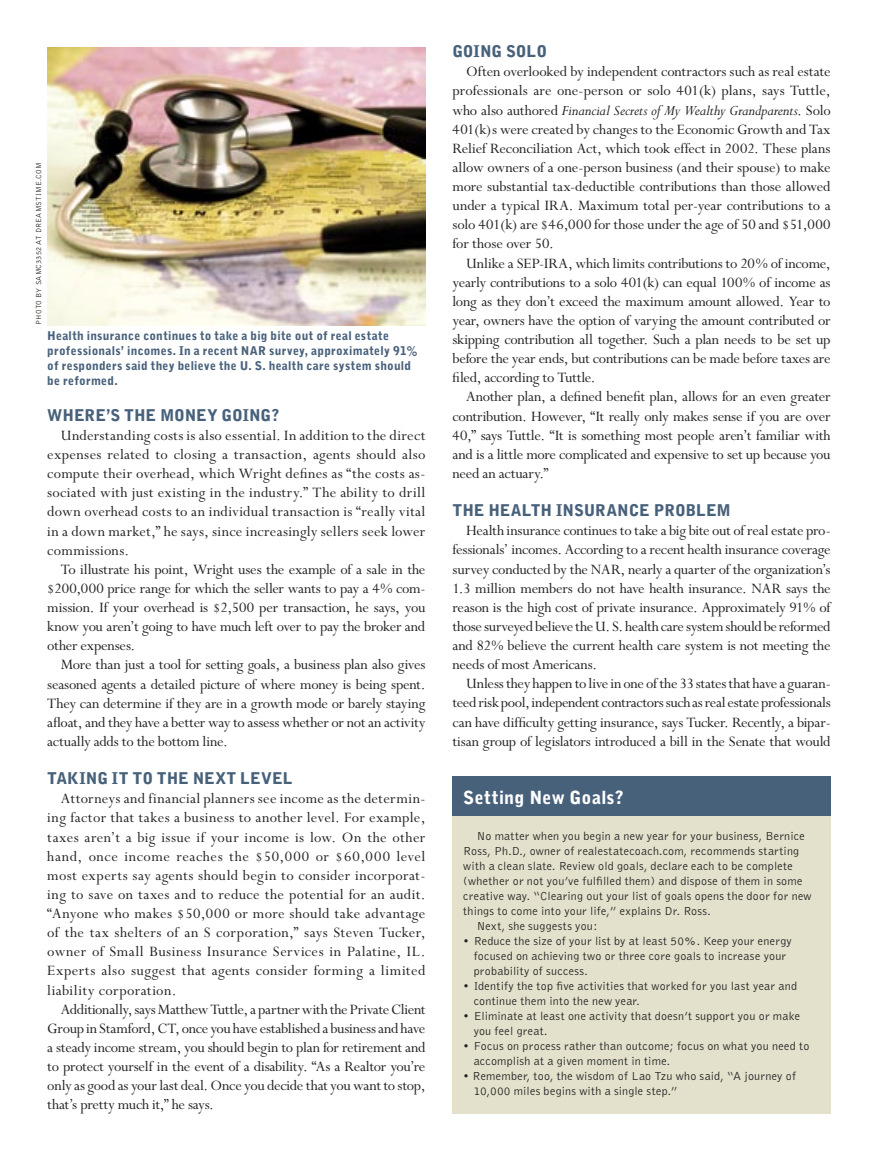
<style>
.page{position:relative;width:878px;height:1161px;background:#fff}
.page>*{position:absolute;margin:0;border:0;box-sizing:border-box;transform-origin:0 0}
.Sidebar_Header{font:900 18px "Bell Gothic";letter-spacing:.015em;color:#fff}
.Text{font:16.2px/19.2px "Perpetua";letter-spacing:-.01em;color:#212120;text-align:justify}
.Article_Subheads{font:900 16.2px "Bell Gothic";letter-spacing:-.005em;color:#48617b}
.Sidebar_Text_8_10_Bullets{font:300 12px/15px "Bell Gothic";letter-spacing:.02em;color:#212120}
.Sidebar_Text_8_10{font:300 12px/15px "Bell Gothic";letter-spacing:.02em;color:#212120}
.t1{font:900 12px/15px "Bell Gothic";letter-spacing:.02em;color:#48617b}
.Photo_Credit{font:300 7.5px "Bell Gothic";letter-spacing:.02em;color:#212120}
.s1{font-style:italic}
</style>
<div class="page">
<img style="left:47px;top:47px;width:378px;height:278px">
<div style="left:452px;top:776px;width:378px;height:338px;background:#e3e0cc"></div>
<div style="left:452px;top:776px;width:378px;height:40px;background:#48617b"></div>
<p class="Photo_Credit" style="left:35px;top:325px;width:163px;rotate:-90deg">PHOTO BY SAMC3352 AT DREAMSTIME.COM</p>
<p class="t1" style="left:47px;top:328px;width:371px">Health insurance continues to take a big bite out of real estate professionals’ incomes. In a recent NAR survey, approximately 91% of responders said they believe the U. S. health care system should be reformed.</p>
<p class="Article_Subheads" style="left:47px;top:406px;width:234px">WHERE’S THE MONEY GOING?</p>
<p class="Text" style="left:47px;top:426px;width:380px;text-indent:14px">Understanding costs is also essential. In addition to the direct expenses related to closing a transaction, agents should also compute their overhead, which Wright defines as “the costs as&shy;sociated with just existing in the industry.” The ability to drill down overhead costs to an individual transaction is “really vital in a down market,” he says, since increasingly sellers seek lower commissions.</p>
<p class="Text" style="left:47px;top:560px;width:380px;text-indent:14px">To illustrate his point, Wright uses the example of a sale in the $200,000 price range for which the seller wants to pay a 4% com&shy;mission. If your overhead is $2,500 per transaction, he says, you know you aren’t going to have much left over to pay the broker and other expenses.</p>
<p class="Text" style="left:47px;top:656px;width:380px;text-indent:14px">More than just a tool for setting goals, a business plan also gives seasoned agents a detailed picture of where money is being spent.<br>They can determine if they are in a growth mode or barely staying afloat, and they have a better way to assess whether or not an activity actually adds to the bottom line.</p>
<p class="Article_Subheads" style="left:47px;top:769px;width:247px">TAKING IT TO THE NEXT LEVEL</p>
<p class="Text" style="left:47px;top:790px;width:380px;text-indent:14px">Attorneys and financial planners see income as the determin&shy;ing factor that takes a business to another level. For example, taxes aren’t a big issue if your income is low. On the other hand, once income reaches the $50,000 or $60,000 level most experts say agents should begin to consider incorporat&shy;ing to save on taxes and to reduce the potential for an audit. “Anyone who makes $50,000 or more should take advantage of the tax shelters of an S corporation,” says Steven Tucker, owner of Small Business Insurance Services in Palatine, IL.<br>Experts also suggest that agents consider forming a limited liability corporation.</p>
<p class="Text" style="left:47px;top:1000px;width:380px;text-indent:14px">Additionally, says Matthew Tuttle, a partner with the Private Client Group in Stamford, CT, once you have established a business and have a steady income stream, you should begin to plan for retirement and to protect yourself in the event of a disability. “As a Realtor you’re only as good as your last deal. Once you decide that you want to stop, that’s pretty much it,” he says.</p>
<p class="Article_Subheads" style="left:452px;top:42px;width:96px">GOING SOLO</p>
<p class="Text" style="left:452px;top:63px;width:380px;text-indent:14px">Often overlooked by independent contractors such as real estate professionals are one-person or solo 401(k) plans, says Tuttle, who also authored <span class="s1">Financial Secrets of My Wealthy Grandparents</span>. Solo 401(k)s were created by changes to the Economic Growth and Tax Relief Reconciliation Act, which took effect in 2002. These plans allow owners of a one-person business (and their spouse) to make more substantial tax-deductible contributions than those allowed under a typical IRA. Maximum total per-year contributions to a solo 401(k) are $46,000 for those under the age of 50 and $51,000 for those over 50.</p>
<p class="Text" style="left:452px;top:254px;width:379px;text-indent:14px">Unlike a SEP-IRA, which limits contributions to 20% of income, yearly contributions to a solo 401(k) can equal 100% of income as long as they don’t exceed the maximum amount allowed. Year to year, owners have the option of varying the amount contributed or skipping contribution all together. Such a plan needs to be set up before the year ends, but contributions can be made before taxes are filed, according to Tuttle.</p>
<p class="Text" style="left:452px;top:388px;width:379px;text-indent:14px">Another plan, a defined benefit plan, allows for an even greater contribution. However, “It really only makes sense if you are over 40,” says Tuttle. “It is something most people aren’t familiar with and is a little more complicated and expensive to set up because you need an actuary.”</p>
<p class="Article_Subheads" style="left:452px;top:501px;width:280px">THE HEALTH INSURANCE PROBLEM</p>
<p class="Text" style="left:452px;top:522px;width:380px;text-indent:14px">Health insurance continues to take a big bite out of real estate pro&shy;fessionals’ incomes. According to a recent health insurance coverage survey conducted by the NAR, nearly a quarter of the organization’s 1.3 million members do not have health insurance. NAR says the reason is the high cost of private insurance. Approximately 91% of those surveyed believe the U. S. health care system should be reformed and 82% believe the current health care system is not meeting the needs of most Americans.</p>
<p class="Text" style="left:452px;top:675px;width:380px;text-indent:14px">Unless they happen to live in one of the 33 states that have a guaran&shy;teed risk pool, independent contractors such as real estate professionals can have difficulty getting insurance, says Tucker. Recently, a bipar&shy;tisan group of legislators introduced a bill in the Senate that would</p>
<p class="Sidebar_Header" style="left:463px;top:787px;width:162px">Setting New Goals?</p>
<p class="Sidebar_Text_8_10" style="left:463px;top:829px;width:350px;text-indent:14px">No matter when you begin a new year for your business, Bernice Ross, Ph.D., owner of realestatecoach.com, recommends starting with a clean slate. Review old goals, declare each to be complete (whether or not you’ve fulfilled them) and dispose of them in some creative way. “Clearing out your list of goals opens the door for new things to come into your life,” explains Dr. Ross.</p>
<p class="Sidebar_Text_8_10" style="left:477px;top:919px;width:122px">Next, she suggests you:</p>
<p class="Sidebar_Text_8_10_Bullets" style="left:473px;top:934px;width:320px;text-indent:-10px">• Reduce the size of your list by at least 50%. Keep your energy focused on achieving two or three core goals to increase your probability of success.</p>
<p class="Sidebar_Text_8_10_Bullets" style="left:473px;top:979px;width:325px;text-indent:-10px">• Identify the top five activities that worked for you last year and continue them into the new year.</p>
<p class="Sidebar_Text_8_10_Bullets" style="left:473px;top:1009px;width:328px;text-indent:-10px">• Eliminate at least one activity that doesn’t support you or make you feel great.</p>
<p class="Sidebar_Text_8_10_Bullets" style="left:473px;top:1039px;width:337px;text-indent:-10px">• Focus on process rather than outcome; focus on what you need to accomplish at a given moment in time.</p>
<p class="Sidebar_Text_8_10_Bullets" style="left:473px;top:1069px;width:324px;text-indent:-10px">• Remember, too, the wisdom of Lao Tzu who said, “A journey of<br>10,000 miles begins with a single step.”</p>
</div>
